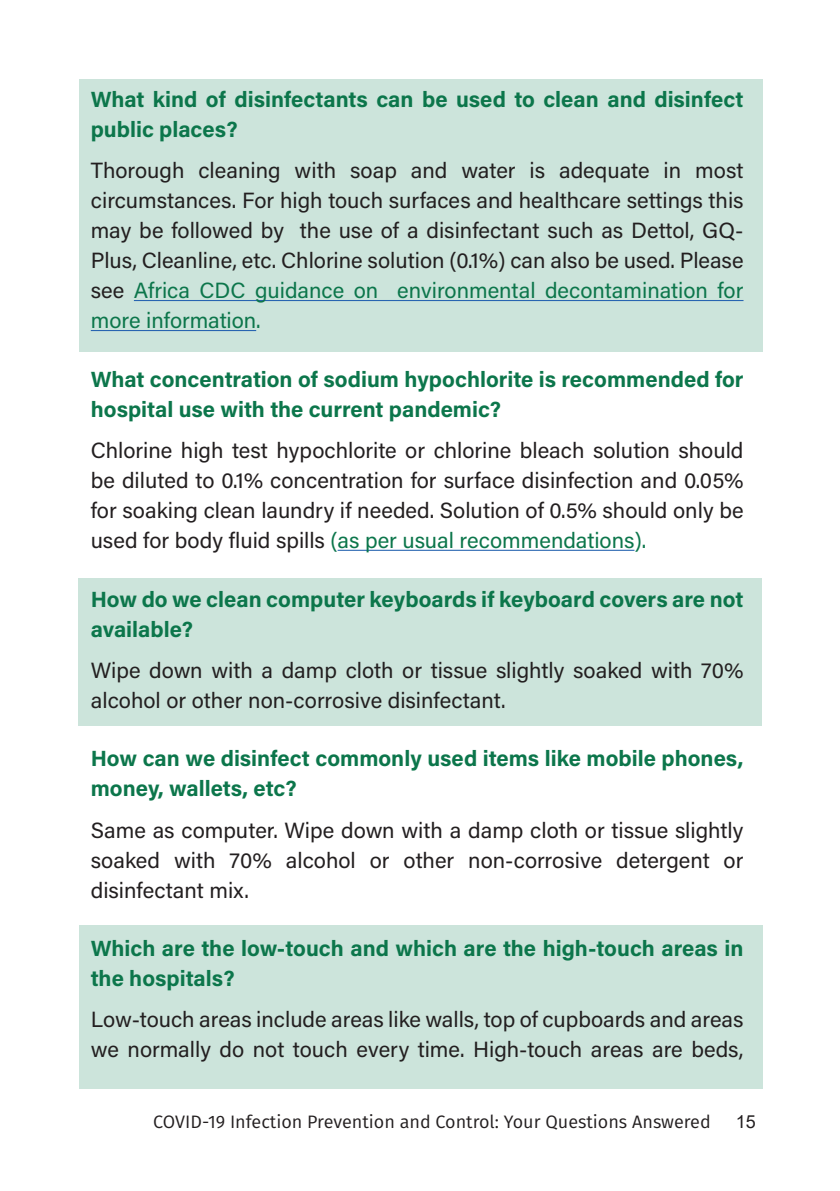
<style>
.page{position:relative;width:840px;height:1191px;background:#fff}
.page>*{position:absolute;margin:0;border:0;box-sizing:border-box;transform-origin:0 0}
.t1{font:22px/30px "Acumin Pro";color:#231f20;text-align:justify}
.t2{font:700 22px/30px "Acumin Pro";color:#0c764b}
.t3{font:18px "Fira Sans";color:#231f20}
.t4{font:18px "Arial";color:#231f20}
.s1{color:#0c764b}
</style>
<div class="page">
<div style="left:79px;top:925px;width:684px;height:164px;background:#cce4db"></div>
<div style="left:78px;top:578px;width:684px;height:148px;background:#cce4db"></div>
<div style="left:79px;top:79px;width:684px;height:272px;background:#cce4db"></div>
<hr style="left:134px;top:300px;width:609px;height:1px;background:#2865b1">
<hr style="left:91px;top:330px;width:165px;height:1px;background:#2865b1">
<hr style="left:337px;top:550px;width:297px;height:1px;background:#2865b1">
<p class="t2" style="left:91px;top:83px;width:653px">What kind of disinfectants can be used to clean and disinfect public places?</p>
<p class="t1" style="left:91px;top:155px;width:654px">Thorough cleaning with soap and water is adequate in most circumstances. For high touch surfaces and healthcare settings this may be followed by the use of a disinfectant such as Dettol, GQ-Plus, Cleanline, etc. Chlorine solution (0.1%) can also be used. Please see <span class="s1">Africa CDC guidance on environmental decontamination for more information.</span></p>
<p class="t2" style="left:91px;top:363px;width:654px">What concentration of sodium hypochlorite is recommended for hospital use with the current pandemic?</p>
<p class="t1" style="left:91px;top:434px;width:654px">Chlorine high test hypochlorite or chlorine bleach solution should be diluted to 0.1% concentration for surface disinfection and 0.05% for soaking clean laundry if needed. Solution of 0.5% should only be used for body fluid spills <span class="s1">(as per usual recommendations).</span></p>
<p class="t2" style="left:91px;top:583px;width:653px">How do we clean computer keyboards if keyboard covers are not available?</p>
<p class="t1" style="left:91px;top:654px;width:653px">Wipe down with a damp cloth or tissue slightly soaked with 70% alcohol or other non-corrosive disinfectant.</p>
<p class="t2" style="left:91px;top:742px;width:653px">How can we disinfect commonly used items like mobile phones, money, wallets, etc?</p>
<p class="t1" style="left:91px;top:814px;width:653px">Same as computer. Wipe down with a damp cloth or tissue slightly soaked with 70% alcohol or other non-corrosive detergent or disinfectant mix.</p>
<p class="t2" style="left:91px;top:932px;width:653px">Which are the low-touch and which are the high-touch areas in the hospitals?</p>
<p class="t1" style="left:91px;top:1003px;width:654px">Low-touch areas include areas like walls, top of cupboards and areas we normally do not touch every time. High-touch areas are beds,</p>
<p class="t3" style="left:153px;top:1108px;width:558px">COVID-19 Infection Prevention and Control: Your Questions Answered</p>
<p class="t4" style="left:735px;top:1109px;width:22px">15</p>
</div>
